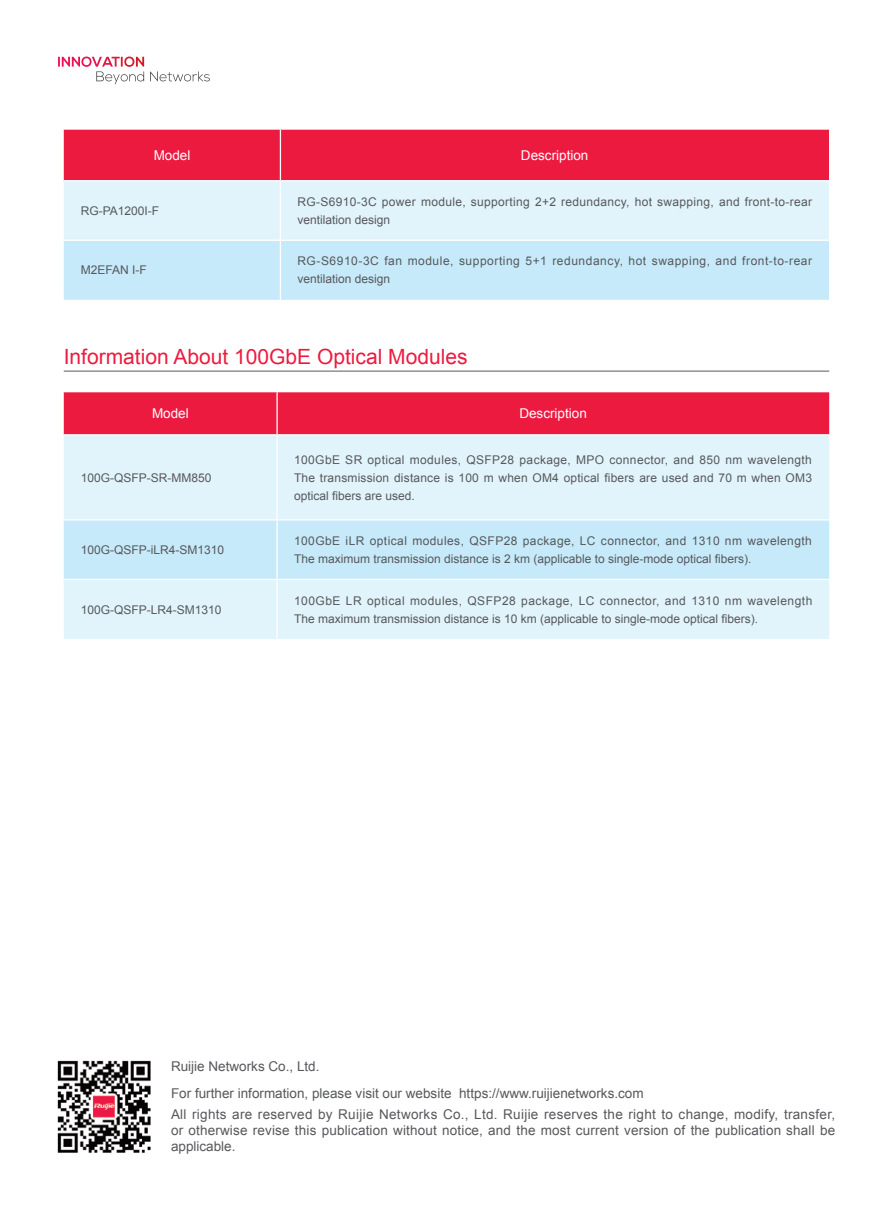
<style>
.page{position:relative;width:893px;height:1212px;background:#fff}
.page>*{position:absolute;margin:0;border:0;box-sizing:border-box;transform-origin:0 0}
.t1{font:21px "Arial";color:#ed1a40}
.t2{font:13.5px/16.2px "Arial";color:#57585a}
.t3{font:13.5px "Arial";color:#fff}
.t4{font:12px/18px "Arial";letter-spacing:.015em;color:#57585a}
.t5{font:12px/18px "Arial";letter-spacing:.045em;color:#57585a}
</style>
<div class="page">
<svg style="left:58px;top:57px;width:86px;height:27px"></svg>
<svg style="left:150px;top:71px;width:60px;height:10px"></svg>
<hr style="left:64px;top:371px;width:765px;height:1px;background:#57585a">
<div style="left:64px;top:130px;width:765px;height:50px;background:#ed1a40"></div>
<div style="left:64px;top:181px;width:765px;height:59px;background:#e1f4fc"></div>
<div style="left:64px;top:241px;width:765px;height:59px;background:#c6eafa"></div>
<hr style="left:280px;top:130px;width:1px;height:50px;background:#fff">
<hr style="left:280px;top:181px;width:1px;height:59px;background:#fff">
<hr style="left:280px;top:241px;width:1px;height:59px;background:#fff">
<div style="left:64px;top:392px;width:765px;height:42px;background:#ed1a40"></div>
<div style="left:64px;top:435px;width:765px;height:204px;background:#e1f4fc"></div>
<div style="left:64px;top:520px;width:765px;height:59px;background:#c6eafa"></div>
<hr style="left:276px;top:392px;width:2px;height:42px;background:#fff">
<hr style="left:276px;top:435px;width:2px;height:84px;background:#fff">
<hr style="left:64px;top:519px;width:213px;height:1px;background:#fff">
<hr style="left:277px;top:519px;width:552px;height:1px;background:#fff">
<hr style="left:276px;top:520px;width:2px;height:59px;background:#fff">
<hr style="left:64px;top:579px;width:213px;height:1px;background:#fff">
<hr style="left:277px;top:579px;width:552px;height:1px;background:#fff">
<hr style="left:276px;top:580px;width:2px;height:59px;background:#fff">
<img style="left:57px;top:1060px;width:94px;height:93px">
<p class="t3" style="left:154px;top:146px;width:38px">Model</p>
<p class="t3" style="left:521px;top:146px;width:69px">Description</p>
<p class="t4" style="left:81px;top:202px;width:80px">RG-PA1200I-F</p>
<p class="t4" style="left:297px;top:193px;width:516px">RG-S6910-3C power module, supporting 2+2 redundancy, hot swapping, and front-to-rear ventilation design</p>
<p class="t4" style="left:81px;top:261px;width:68px">M2EFAN I-F</p>
<p class="t5" style="left:297px;top:252px;width:516px">RG-S6910-3C fan module, supporting 5+1 redundancy, hot swapping, and front-to-rear ventilation design</p>
<h1 class="t1" style="left:64px;top:343px;width:405px">Information About 100GbE Optical Modules</h1>
<p class="t3" style="left:152px;top:405px;width:38px">Model</p>
<p class="t3" style="left:519px;top:405px;width:69px">Description</p>
<p class="t4" style="left:81px;top:469px;width:132px">100G-QSFP-SR-MM850</p>
<p class="t4" style="left:294px;top:451px;width:519px;text-align:justify">100GbE SR optical modules, QSFP28 package, MPO connector, and 850 nm wavelength The transmission distance is 100 m when OM4 optical fibers are used and 70 m when OM3 optical fibers are used.</p>
<p class="t4" style="left:81px;top:541px;width:145px">100G-QSFP-iLR4-SM1310</p>
<p class="t4" style="left:294px;top:532px;width:519px">100GbE iLR optical modules, QSFP28 package, LC connector, and 1310 nm wavelength<br>The maximum transmission distance is 2 km (applicable to single-mode optical fibers).</p>
<p class="t4" style="left:81px;top:600px;width:142px">100G-QSFP-LR4-SM1310</p>
<p class="t4" style="left:294px;top:591px;width:520px">100GbE LR optical modules, QSFP28 package, LC connector, and 1310 nm wavelength<br>The maximum transmission distance is 10 km (applicable to single-mode optical fibers).</p>
<p class="t2" style="left:171px;top:1053px;width:474px;line-height:26.7px">Ruijie Networks Co., Ltd.<br>For further information, please visit our website https://www.ruijienetworks.com</p>
<p class="t2" style="left:171px;top:1106px;width:666px;text-align:justify">All rights are reserved by Ruijie Networks Co., Ltd. Ruijie reserves the right to change, modify, transfer, or otherwise revise this publication without notice, and the most current version of the publication shall be applicable.</p>
</div>
